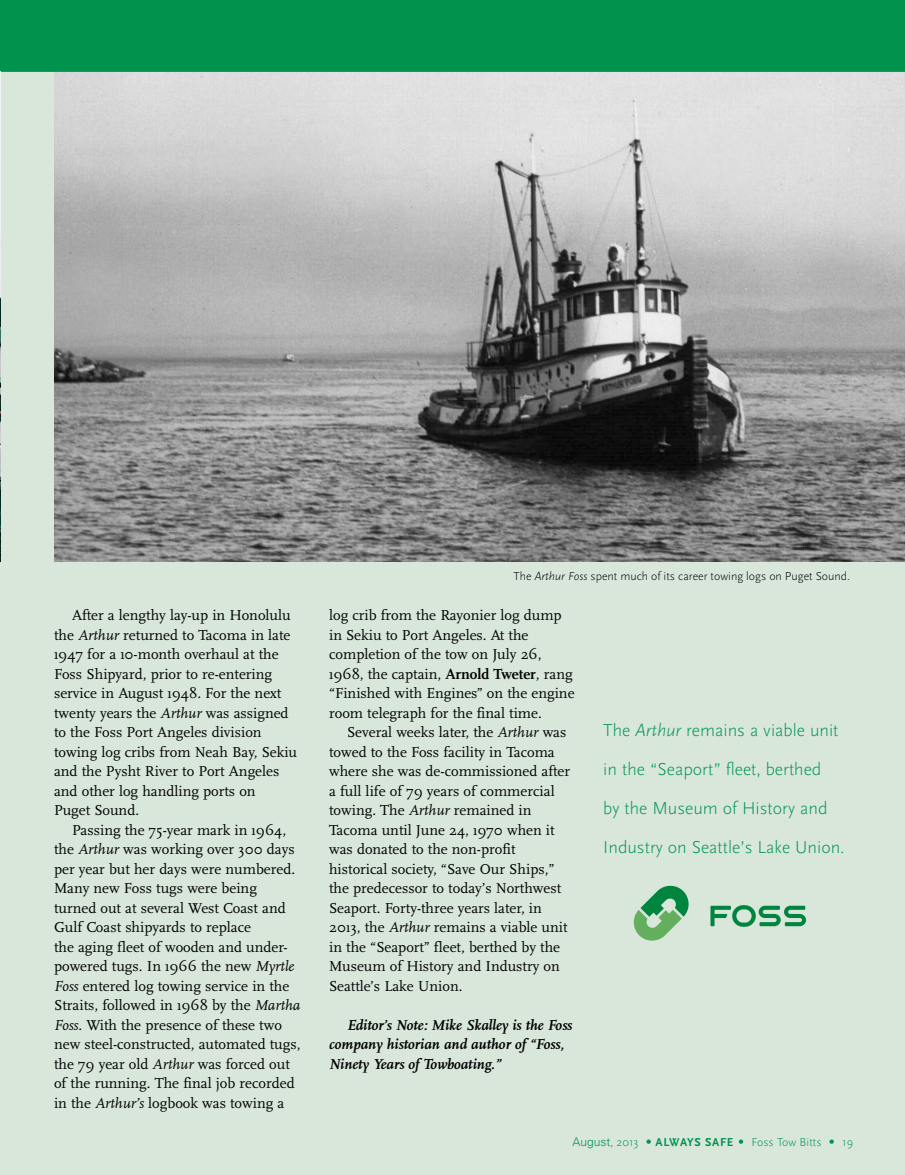
<style>
.page{position:relative;width:905px;height:1175px;background:#d9e7db}
.page>*{position:absolute;margin:0;border:0;box-sizing:border-box;transform-origin:0 0}
.t1{font:300 18px/39px "Scala Sans";color:#00934d}
.t2{font:15px/19.5px "Scala";color:#000}
.t3{font:italic 700 15px/19.5px "Scala";color:#000}
.t4{font:300 12px "Scala Sans";color:#000}
.t5{font:300 12px "Scala Sans";color:#00934d}
.s1{font-style:italic}
.s2{font-weight:700}
.s3{font-family:"Univers"}
</style>
<div class="page">
<img style="left:54px;top:72px;width:851px;height:489px">
<div style="left:0;top:0;width:905px;height:72px;background:#00934d"></div>
<img style="left:0;top:71px;width:1px;height:490px">
<svg style="left:633px;top:885px;width:56px;height:55px"></svg>
<svg style="left:710px;top:905px;width:96px;height:21px"></svg>
<p class="t2" style="left:54px;top:605px;width:244px;text-indent:18px">After a lengthy lay-up in Honolulu the <span class="s1">Arthur</span> returned to Tacoma in late<br>1947 for a 10-month overhaul at the<br>Foss Shipyard, prior to re-entering service in August 1948. For the next twenty years the <span class="s1">Arthur</span> was assigned to the Foss Port Angeles division towing log cribs from Neah Bay, Sekiu and the Pysht River to Port Angeles and other log handling ports on<br>Puget Sound.</p>
<p class="t2" style="left:54px;top:820px;width:248px;text-indent:18px">Passing the 75-year mark in 1964, the <span class="s1">Arthur</span> was working over 300 days per year but her days were numbered.<br>Many new Foss tugs were being turned out at several West Coast and Gulf Coast shipyards to replace<br>the aging fleet of wooden and under&shy;powered tugs. In 1966 the new <span class="s1">Myrtle Foss</span> entered log towing service in the Straits, followed in 1968 by the <span class="s1">Martha Foss</span>. With the presence of these two new steel-constructed, automated tugs, the 79 year old <span class="s1">Arthur</span> was forced out of the running. The final job recorded in the <span class="s1">Arthur’s</span> logbook was towing a</p>
<p class="t4" style="left:513px;top:570px;width:338px">The <span class="s1">Arthur Foss</span> spent much of its career towing logs on Puget Sound.</p>
<p class="t2" style="left:329px;top:605px;width:247px">log crib from the Rayonier log dump in Sekiu to Port Angeles. At the completion of the tow on July 26, 1968, the captain, <span class="s2">Arnold Tweter</span>, rang “Finished with Engines” on the engine room telegraph for the final time.</p>
<p class="t2" style="left:329px;top:722px;width:242px;text-indent:18px">Several weeks later, the <span class="s1">Arthur</span> was towed to the Foss facility in Tacoma where she was de-commissioned after a full life of 79 years of commercial towing. The <span class="s1">Arthur</span> remained in Tacoma until June 24, 1970 when it was donated to the non-profit historical society, “Save Our Ships,” the predecessor to today’s Northwest Seaport. Forty-three years later, in 2013, the <span class="s1">Arthur</span> remains a viable unit in the “Seaport” fleet, berthed by the Museum of History and Industry on Seattle’s Lake Union.</p>
<p class="t3" style="left:329px;top:1015px;width:244px;text-indent:18px">Editor’s Note: Mike Skalley is the Foss company historian and author of “Foss,<br>Ninety Years of Towboating.”</p>
<p class="t1" style="left:603px;top:711px;width:243px">The <span class="s1">Arthur</span> remains a viable unit in the “Seaport” fleet, berthed<br>by the Museum of History and<br>Industry on Seattle’s Lake Union.</p>
<p class="t5" style="left:572px;top:1135px;width:282px"><span class="s3">August</span>, 2013 <span class="s3">•</span> <span class="s2">ALWAYS SAFE</span> <span class="s3">•</span> Foss Tow Bitts <span class="s3">•</span> 19</p>
</div>
